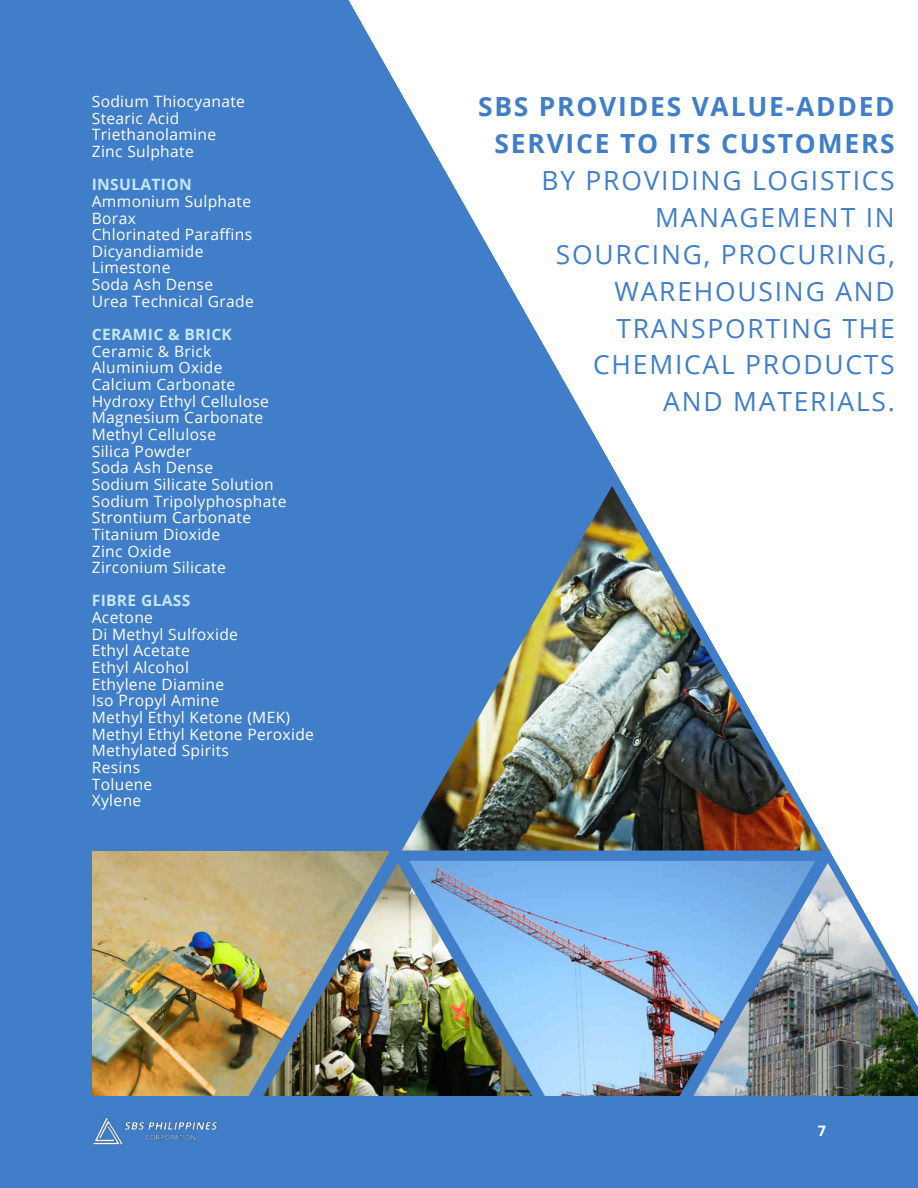
<style>
.page{position:relative;width:918px;height:1188px;background:#407ec9}
.page>*{position:absolute;margin:0;border:0;box-sizing:border-box;transform-origin:0 0}
.t1{font:26.4px/36.9px "Open Sans";letter-spacing:.07em;color:#407ec9;text-align:right}
.t2{font:700 26.4px/36.9px "Open Sans";letter-spacing:.07em;color:#407ec9;text-align:right}
.t3{font:15.6px/16.6px "Open Sans";letter-spacing:.02em;color:#fff}
.t4{font:700 15.6px "Open Sans";letter-spacing:.02em;color:#c5e7fa}
.t5{font:700 14.4px "Open Sans";color:#fff}
</style>
<div class="page">
<svg style="left:348px;top:0;width:570px;height:863px;fill:#fff"></svg>
<img style="left:815px;top:863px;width:103px;height:233px">
<img style="left:92px;top:851px;width:377px;height:245px">
<img style="left:409px;top:861px;width:406px;height:235px">
<img style="left:192px;top:863px;width:412px;height:233px">
<div style="left:0;top:692px;width:470px;height:159px;background:#407ec9"></div>
<img style="left:402px;top:486px;width:420px;height:365px">
<img style="left:92px;top:1117px;width:126px;height:28px">
<p class="t3" style="left:92px;top:93px;width:155px">Sodium Thiocyanate<br>Stearic Acid<br>Triethanolamine<br>Zinc Sulphate</p>
<p class="t4" style="left:92px;top:174px;width:102px">INSULATION</p>
<p class="t3" style="left:92px;top:193px;width:164px">Ammonium Sulphate<br>Borax<br>Chlorinated Paraffins<br>Dicyandiamide<br>Limestone<br>Soda Ash Dense<br>Urea Technical Grade</p>
<p class="t4" style="left:92px;top:323px;width:142px">CERAMIC &amp; BRICK</p>
<p class="t3" style="left:92px;top:342px;width:196px">Ceramic &amp; Brick<br>Aluminium Oxide<br>Calcium Carbonate<br>Hydroxy Ethyl Cellulose<br>Magnesium Carbonate<br>Methyl Cellulose<br>Silica Powder<br>Soda Ash Dense<br>Sodium Silicate Solution<br>Sodium Tripolyphosphate<br>Strontium Carbonate<br>Titanium Dioxide<br>Zinc Oxide<br>Zirconium Silicate</p>
<p class="t4" style="left:92px;top:590px;width:100px">FIBRE GLASS</p>
<p class="t3" style="left:92px;top:609px;width:224px">Acetone<br>Di Methyl Sulfoxide<br>Ethyl Acetate<br>Ethyl Alcohol<br>Ethylene Diamine<br>Iso Propyl Amine<br>Methyl Ethyl Ketone (MEK)<br>Methyl Ethyl Ketone Peroxide<br>Methylated Spirits<br>Resins<br>Toluene<br>Xylene</p>
<h1 class="t2" style="left:478px;top:87px;width:418px">SBS PROVIDES VALUE-ADDED<br>SERVICE TO ITS CUSTOMERS</h1>
<h1 class="t1" style="left:541px;top:161px;width:355px">BY PROVIDING LOGISTICS<br>MANAGEMENT IN<br>SOURCING, PROCURING,<br>WAREHOUSING AND<br>TRANSPORTING THE<br>CHEMICAL PRODUCTS<br>AND MATERIALS.</h1>
<p class="t5" style="left:818px;top:1121px;width:10px">7</p>
</div>
